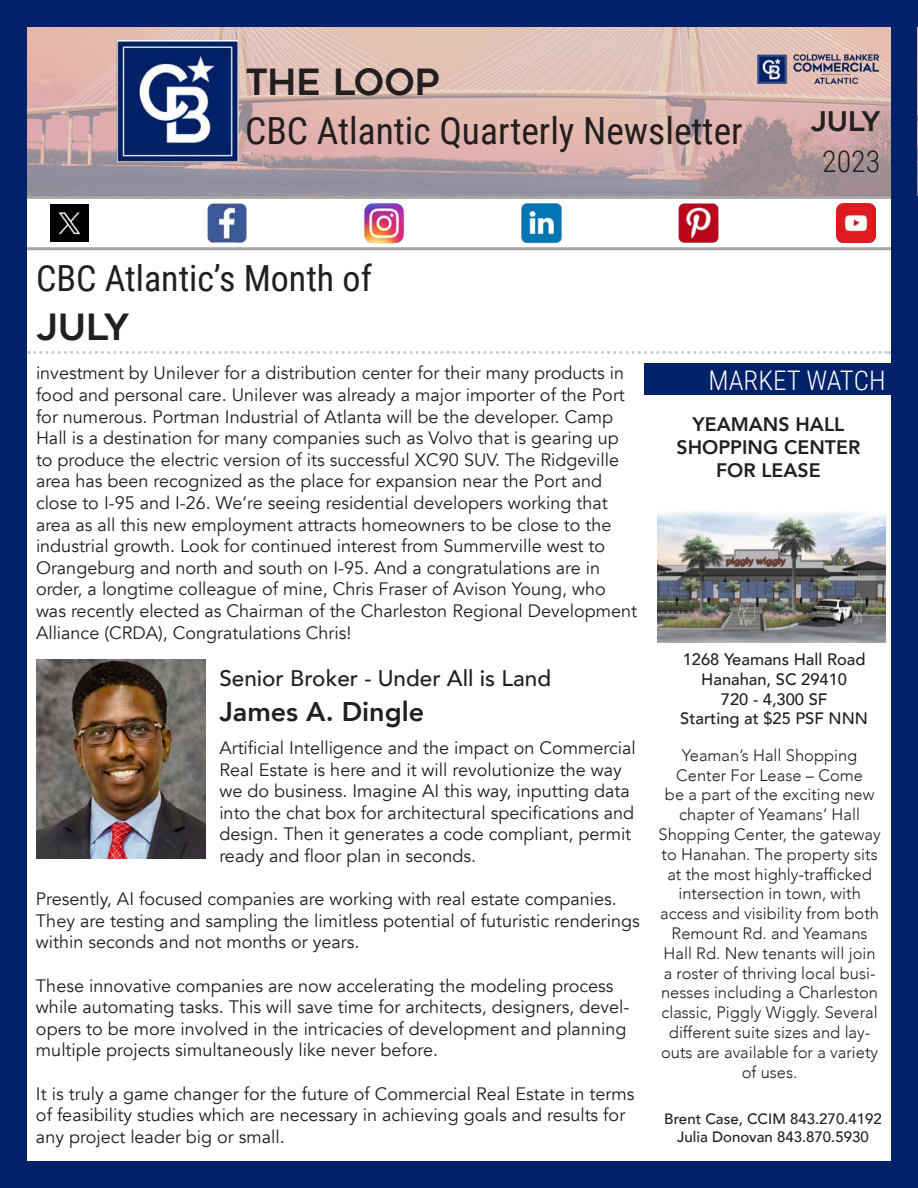
<style>
.page{position:relative;width:918px;height:1188px;background:#fff}
.page>*{position:absolute;margin:0;border:0;box-sizing:border-box;transform-origin:0 0}
.t1{font:37.5px "Roboto Condensed";color:#231f20}
.t2{font:36px "Roboto Condensed";color:#231f20}
.t3{font:36px "Geometos";color:#231f20}
.t4{font:300 30px "Roboto Condensed";color:#231f20}
.t5{font:800 27px "Avenir";color:#231f20}
.t6{font:300 27px "Roboto Condensed";color:#fff}
.t7{font:27px "Geometos";color:#231f20}
.t8{font:500 22.5px "Avenir";color:#231f20}
.t9{font:800 19.5px "Avenir";color:#231f20}
.t10{font:18px/21.6px "Avenir";color:#231f20}
.t11{font:300 16.5px/19.8px "Avenir";color:#231f20;text-align:center}
.t12{font:500 16.5px "Avenir";color:#231f20}
.t13{font:500 15px "Avenir";color:#231f20}
</style>
<div class="page">
<img style="left:27px;top:27px;width:864px;height:169px">
<hr style="left:27px;top:196px;width:864px;height:3px;background:#a7a5a4">
<hr style="left:27px;top:247px;width:864px;height:3px;background:#a7a5a4">
<img style="left:113px;top:41px;width:128px;height:125px">
<svg style="left:35px;top:351px;width:856px;height:3px"></svg>
<div style="left:0;top:0;width:27px;height:1188px;background:#012169"></div>
<div style="left:0;top:1161px;width:918px;height:27px;background:#012169"></div>
<div style="left:0;top:0;width:918px;height:27px;background:#012169"></div>
<img style="left:758px;top:54px;width:120px;height:30px">
<img style="left:51px;top:204px;width:37px;height:38px">
<img style="left:207px;top:203px;width:40px;height:40px">
<img style="left:364px;top:203px;width:41px;height:41px">
<img style="left:521px;top:203px;width:41px;height:41px">
<img style="left:678px;top:203px;width:41px;height:40px">
<img style="left:836px;top:203px;width:40px;height:40px">
<div style="left:891px;top:0;width:27px;height:1188px;background:#012169"></div>
<div style="left:645px;top:363px;width:270px;height:32px;background:#012169"></div>
<img style="left:36px;top:659px;width:170px;height:199px">
<img style="left:657px;top:512px;width:228px;height:130px">
<h2 class="t3" style="left:245px;top:62px;width:196px">THE LOOP</h2>
<h1 class="t1" style="left:245px;top:105px;width:499px">CBC Atlantic Quarterly Newsletter</h1>
<h3 class="t7" style="left:810px;top:107px;width:72px">july</h3>
<h3 class="t4" style="left:822px;top:140px;width:60px">2023</h3>
<h2 class="t2" style="left:36px;top:253px;width:338px">CBC Atlantic’s Month of</h2>
<h2 class="t3" style="left:36px;top:307px;width:95px">july</h2>
<p class="t10" style="left:36px;top:363px;width:603px">investment by Unilever for a distribution center for their many products in food and personal care. Unilever was already a major importer of the Port for numerous. Portman Industrial of Atlanta will be the developer. Camp Hall is a destination for many companies such as Volvo that is gearing up to produce the electric version of its successful XC90 SUV. The Ridgeville area has been recognized as the place for expansion near the Port and close to I-95 and I-26. We’re seeing residential developers working that area as all this new employment attracts homeowners to be close to the industrial growth. Look for continued interest from Summerville west to Orangeburg and north and south on I-95. And a congratulations are in order, a longtime colleague of mine, Chris Fraser of Avison Young, who was recently elected as Chairman of the Charleston Regional Development Alliance (CRDA), Congratulations Chris!</p>
<p class="t8" style="left:219px;top:658px;width:333px">Senior Broker - Under All is Land</p>
<p class="t5" style="left:219px;top:690px;width:206px">James A. Dingle</p>
<p class="t10" style="left:219px;top:737px;width:418px">Artificial Intelligence and the impact on Commercial Real Estate is here and it will revolutionize the way we do business. Imagine AI this way, inputting data into the chat box for architectural specifications and design. Then it generates a code compliant, permit ready and floor plan in seconds.</p>
<p class="t10" style="left:36px;top:888px;width:605px">Presently, AI focused companies are working with real estate companies.<br>They are testing and sampling the limitless potential of futuristic renderings within seconds and not months or years.</p>
<p class="t10" style="left:36px;top:975px;width:595px">These innovative companies are now accelerating the modeling process while automating tasks. This will save time for architects, designers, devel&shy;opers to be more involved in the intricacies of development and planning multiple projects simultaneously like never before.</p>
<p class="t10" style="left:36px;top:1083px;width:600px">It is truly a game changer for the future of Commercial Real Estate in terms of feasibility studies which are necessary in achieving goals and results for any project leader big or small.</p>
<p class="t6" style="left:709px;top:361px;width:179px">MARKET WATCH</p>
<p class="t9" style="left:693px;top:409px;width:153px">YEAMANS HALL</p>
<p class="t9" style="left:677px;top:432px;width:185px">SHOPPING CENTER</p>
<p class="t9" style="left:716px;top:455px;width:106px">FOR LEASE</p>
<p class="t12" style="left:683px;top:645px;width:184px">1268 Yeamans Hall Road</p>
<p class="t12" style="left:701px;top:665px;width:147px">Hanahan, SC 29410</p>
<p class="t12" style="left:721px;top:685px;width:108px">720 - 4,300 SF</p>
<p class="t12" style="left:680px;top:704px;width:189px">Starting at $25 PSF NNN</p>
<p class="t11" style="left:659px;top:745px;width:224px">Yeaman’s Hall Shopping<br>Center For Lease – Come<br>be a part of the exciting new chapter of Yeamans’ Hall<br>Shopping Center, the gateway to Hanahan. The property sits at the most highly-trafficked intersection in town, with access and visibility from both<br>Remount Rd. and Yeamans<br>Hall Rd. New tenants will join a roster of thriving local busi&shy;nesses including a Charleston classic, Piggly Wiggly. Several different suite sizes and lay&shy;outs are available for a variety of uses.</p>
<p class="t13" style="left:664px;top:1105px;width:219px">Brent Case, CCIM 843.270.4192</p>
<p class="t13" style="left:677px;top:1123px;width:193px">Julia Donovan 843.870.5930</p>
</div>
